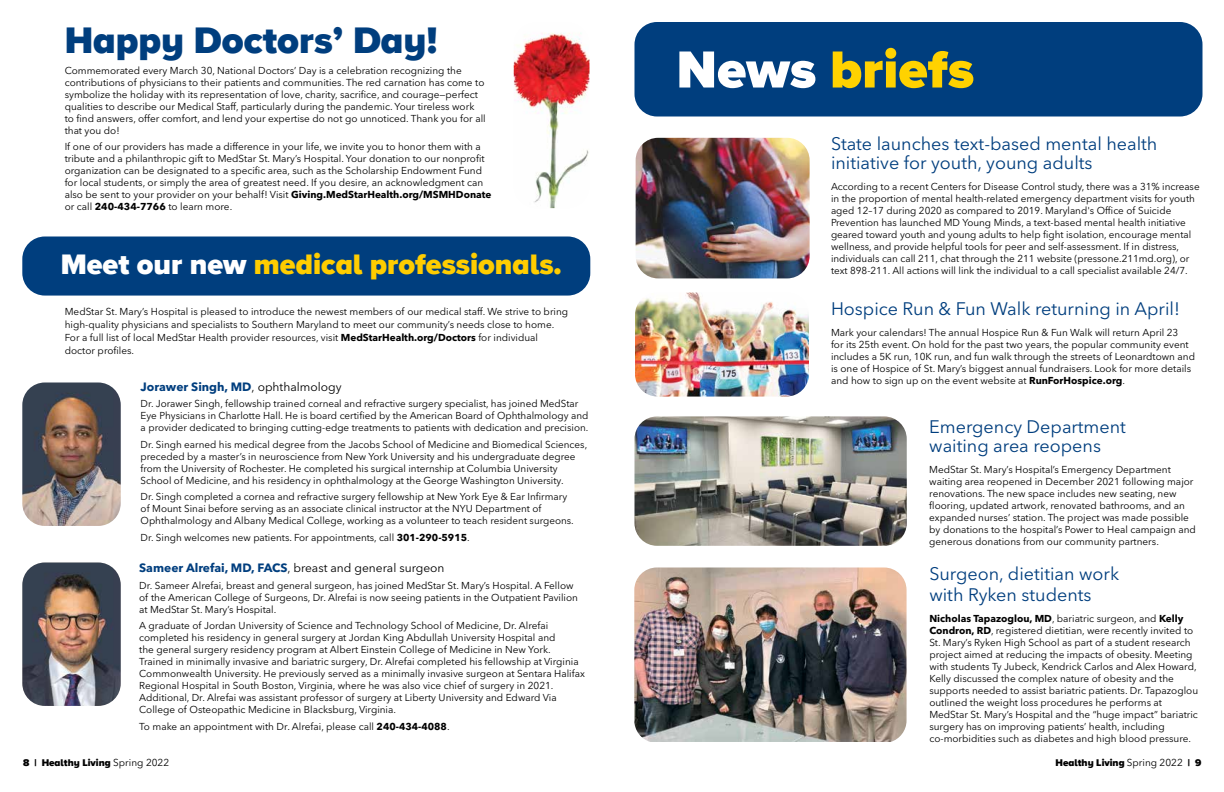
<style>
.page{position:relative;width:1224px;height:792px;background:#fff}
.page>*{position:absolute;margin:0;border:0;box-sizing:border-box;transform-origin:0 0}
.t1{font:900 54px "Proxima Nova A";color:#ffd200}
.t2{font:900 38px "Proxima Nova A";color:#003e7e}
.t3{font:900 29px "Proxima Nova A";color:#ffcd00}
.t4{font:18px/19px "Avenir Next LT Pro";color:#003e7e}
.t5{font:12px "Avenir Next LT Pro";color:#000}
.t6{font:700 12px "Avenir Next LT Pro";color:#003e7e}
.t7{font:10px/12px "Avenir Next LT Pro";color:#000}
.t8{font:900 10px "Proxima Nova A";color:#000}
.s1{font-weight:700}
.s2{color:#fff}
.s3{font-weight:400;color:#000}
.s4{font-weight:700;color:#003e7e}
.s5{font-family:"Avenir Next LT Pro";font-weight:400}
</style>
<div class="page">
<div style="left:634px;top:22px;width:568px;height:94px;background:#003e7e;border-radius:22px"></div>
<img style="left:22px;top:382px;width:99px;height:144px">
<div style="left:22px;top:236px;width:568px;height:60px;background:#003e7e;border-radius:22px"></div>
<img style="left:22px;top:562px;width:99px;height:144px">
<img style="left:514px;top:33px;width:76px;height:175px">
<img style="left:634px;top:416px;width:273px;height:130px">
<img style="left:634px;top:568px;width:273px;height:174px">
<img style="left:635px;top:292px;width:174px;height:105px">
<img style="left:636px;top:138px;width:174px;height:140px">
<h2 class="t2" style="left:65px;top:12px;width:374px">Happy Doctors’ Day!</h2>
<p class="t7" style="left:65px;top:64px;width:423px">Commemorated every March 30, National Doctors’ Day is a celebration recognizing the contributions of physicians to their patients and communities. The red carnation has come to symbolize the holiday with its representation of love, charity, sacrifice, and courage—perfect qualities to describe our Medical Staff, particularly during the pandemic. Your tireless work to find answers, offer comfort, and lend your expertise do not go unnoticed. Thank you for all that you do!</p>
<p class="t7" style="left:65px;top:141px;width:428px">If one of our providers has made a difference in your life, we invite you to honor them with a tribute and a philanthropic gift to MedStar St. Mary’s Hospital. Your donation to our nonprofit organization can be designated to a specific area, such as the Scholarship Endowment Fund for local students, or simply the area of greatest need. If you desire, an acknowledgment can also be sent to your provider on your behalf! Visit <span class="s1">Giving.MedStarHealth.org/MSMHDonate </span>or call <span class="s1">240-434-7766</span> to learn more.</p>
<h3 class="t3" style="left:61px;top:243px;width:502px"><span class="s2">Meet our new</span> medical professionals.</h3>
<p class="t7" style="left:65px;top:305px;width:505px;line-height:13px">MedStar St. Mary’s Hospital is pleased to introduce the newest members of our medical staff. We strive to bring high-quality physicians and specialists to Southern Maryland to meet our community’s needs close to home.<br>For a full list of local MedStar Health provider resources, visit <span class="s1">MedStarHealth.org/Doctors</span> for individual doctor profiles.</p>
<p class="t6" style="left:141px;top:379px;width:202px">Jorawer Singh, MD<span class="s3">, ophthalmology</span></p>
<p class="t7" style="left:141px;top:398px;width:449px">Dr. Jorawer Singh, fellowship trained corneal and refractive surgery specialist, has joined MedStar<br>Eye Physicians in Charlotte Hall. He is board certified by the American Board of Ophthalmology and a provider dedicated to bringing cutting-edge treatments to patients with dedication and precision.</p>
<p class="t7" style="left:141px;top:438px;width:448px">Dr. Singh earned his medical degree from the Jacobs School of Medicine and Biomedical Sciences, preceded by a master’s in neuroscience from New York University and his undergraduate degree from the University of Rochester. He completed his surgical internship at Columbia University School of Medicine, and his residency in ophthalmology at the George Washington University.</p>
<p class="t7" style="left:141px;top:491px;width:435px">Dr. Singh completed a cornea and refractive surgery fellowship at New York Eye &amp; Ear Infirmary of Mount Sinai before serving as an associate clinical instructor at the NYU Department of<br>Ophthalmology and Albany Medical College, working as a volunteer to teach resident surgeons.</p>
<p class="t7" style="left:141px;top:531px;width:331px">Dr. Singh welcomes new patients. For appointments, call <span class="s1">301-290-5915</span>.</p>
<p class="t5" style="left:139px;top:561px;width:307px"><span class="s4">Sameer Alrefai, MD, FACS</span>, breast and general surgeon</p>
<p class="t7" style="left:139px;top:579px;width:440px">Dr. Sameer Alrefai, breast and general surgeon, has joined MedStar St. Mary’s Hospital. A Fellow of the American College of Surgeons, Dr. Alrefai is now seeing patients in the Outpatient Pavilion at MedStar St. Mary’s Hospital.</p>
<p class="t7" style="left:139px;top:620px;width:447px">A graduate of Jordan University of Science and Technology School of Medicine, Dr. Alrefai completed his residency in general surgery at Jordan King Abdullah University Hospital and<br>the general surgery residency program at Albert Einstein College of Medicine in New York.<br>Trained in minimally invasive and bariatric surgery, Dr. Alrefai completed his fellowship at Virginia Commonwealth University. He previously served as a minimally invasive surgeon at Sentara Halifax Regional Hospital in South Boston, Virginia, where he was also vice chief of surgery in 2021.<br>Additional, Dr. Alrefai was assistant professor of surgery at Liberty University and Edward Via College of Osteopathic Medicine in Blacksburg, Virginia.</p>
<p class="t7" style="left:139px;top:720px;width:312px">To make an appointment with Dr. Alrefai, please call <span class="s1">240-434-4088</span>.</p>
<h1 class="t1" style="left:676px;top:29px;width:299px"><span class="s2">News</span> briefs</h1>
<h3 class="t4" style="left:831px;top:134px;width:328px">State launches text-based mental health initiative for youth, young adults</h3>
<p class="t7" style="left:831px;top:180px;width:370px">According to a recent Centers for Disease Control study, there was a 31% increase in the proportion of mental health-related emergency department visits for youth aged 12–17 during 2020 as compared to 2019. Maryland's Office of Suicide Prevention has launched MD Young Minds, a text-based mental health initiative geared toward youth and young adults to help fight isolation, encourage mental wellness, and provide helpful tools for peer and self-assessment. If in distress, individuals can call 211, chat through the 211 website (pressone.211md.org), or text 898-211. All actions will link the individual to a call specialist available 24/7.</p>
<h3 class="t4" style="left:831px;top:300px;width:350px">Hospice Run &amp; Fun Walk returning in April!</h3>
<p class="t7" style="left:831px;top:327px;width:366px">Mark your calendars! The annual Hospice Run &amp; Fun Walk will return April 23<br>for its 25th event. On hold for the past two years, the popular community event includes a 5K run, 10K run, and fun walk through the streets of Leonardtown and is one of Hospice of St. Mary’s biggest annual fundraisers. Look for more details and how to sign up on the event website at <span class="s1">RunForHospice.org</span>.</p>
<h3 class="t4" style="left:929px;top:417px;width:198px">Emergency Department waiting area reopens</h3>
<p class="t7" style="left:929px;top:463px;width:268px">MedStar St. Mary’s Hospital’s Emergency Department waiting area reopened in December 2021 following major renovations. The new space includes new seating, new flooring, updated artwork, renovated bathrooms, and an expanded nurses’ station. The project was made possible by donations to the hospital’s Power to Heal campaign and generous donations from our community partners.</p>
<h3 class="t4" style="left:929px;top:563px;width:191px;line-height:21px">Surgeon, dietitian work with Ryken students</h3>
<p class="t7" style="left:929px;top:612px;width:270px"><span class="s1">Nicholas Tapazoglou, MD</span>, bariatric surgeon, and <span class="s1">Kelly Condron, RD</span>, registered dietitian, were recently invited to St. Mary’s Ryken High School as part of a student research project aimed at reducing the impacts of obesity. Meeting with students Ty Jubeck, Kendrick Carlos and Alex Howard, Kelly discussed the complex nature of obesity and the supports needed to assist bariatric patients. Dr. Tapazoglou outlined the weight loss procedures he performs at MedStar St. Mary’s Hospital and the “huge impact” bariatric surgery has on improving patients’ health, including co-morbidities such as diabetes and high blood pressure.</p>
<p class="t8" style="left:23px;top:755px;width:148px">8 | Healthy Living <span class="s5">Spring 2022</span></p>
<p class="t8" style="left:1056px;top:755px;width:147px">Healthy Living <span class="s5">Spring 2022</span> | 9</p>
</div>
